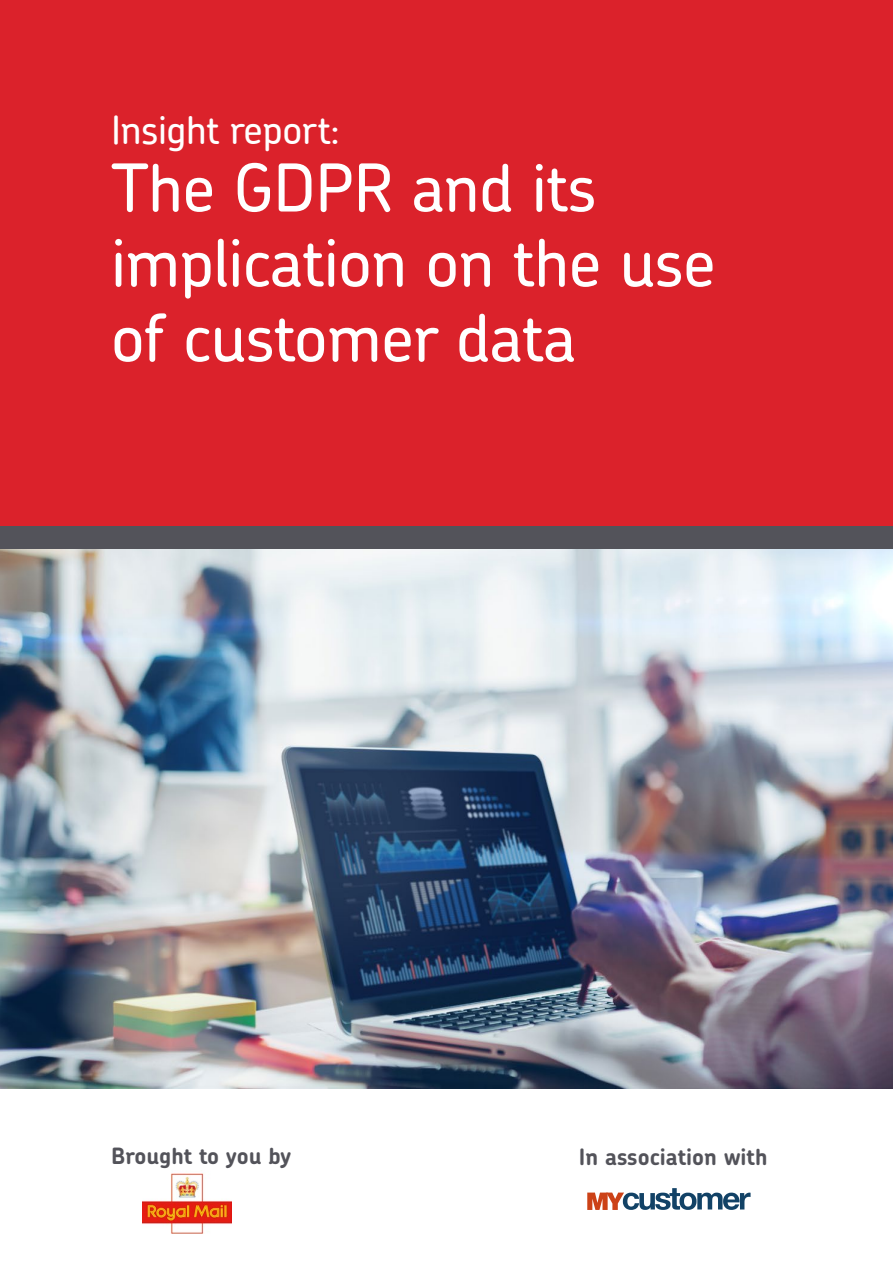
<style>
.page{position:relative;width:893px;height:1263px;background:#fff}
.page>*{position:absolute;margin:0;border:0;box-sizing:border-box;transform-origin:0 0}
.t1{font:500 66px/75px "Chevin";letter-spacing:-.01em;color:#fff}
.t2{font:500 39px "Chevin";letter-spacing:-.01em;color:#fff}
.t3{font:700 22.5px "Chevin RM";color:#53535a}
</style>
<div class="page">
<img style="left:143px;top:1173px;width:88px;height:61px">
<svg style="left:587px;top:1188px;width:164px;height:22px"></svg>
<div style="left:0;top:0;width:893px;height:555px;background:#db222b"></div>
<img style="left:0;top:549px;width:893px;height:539px">
<div style="left:0;top:527px;width:893px;height:22px;background:#53535a"></div>
<p class="t2" style="left:111px;top:105px;width:231px">Insight report:</p>
<p class="t1" style="left:111px;top:149px;width:606px">The GDPR and its implication on the use of customer data</p>
<p class="t3" style="left:111px;top:1141px;width:182px">Brought to you by</p>
<p class="t3" style="left:579px;top:1142px;width:190px">In association with</p>
</div>
